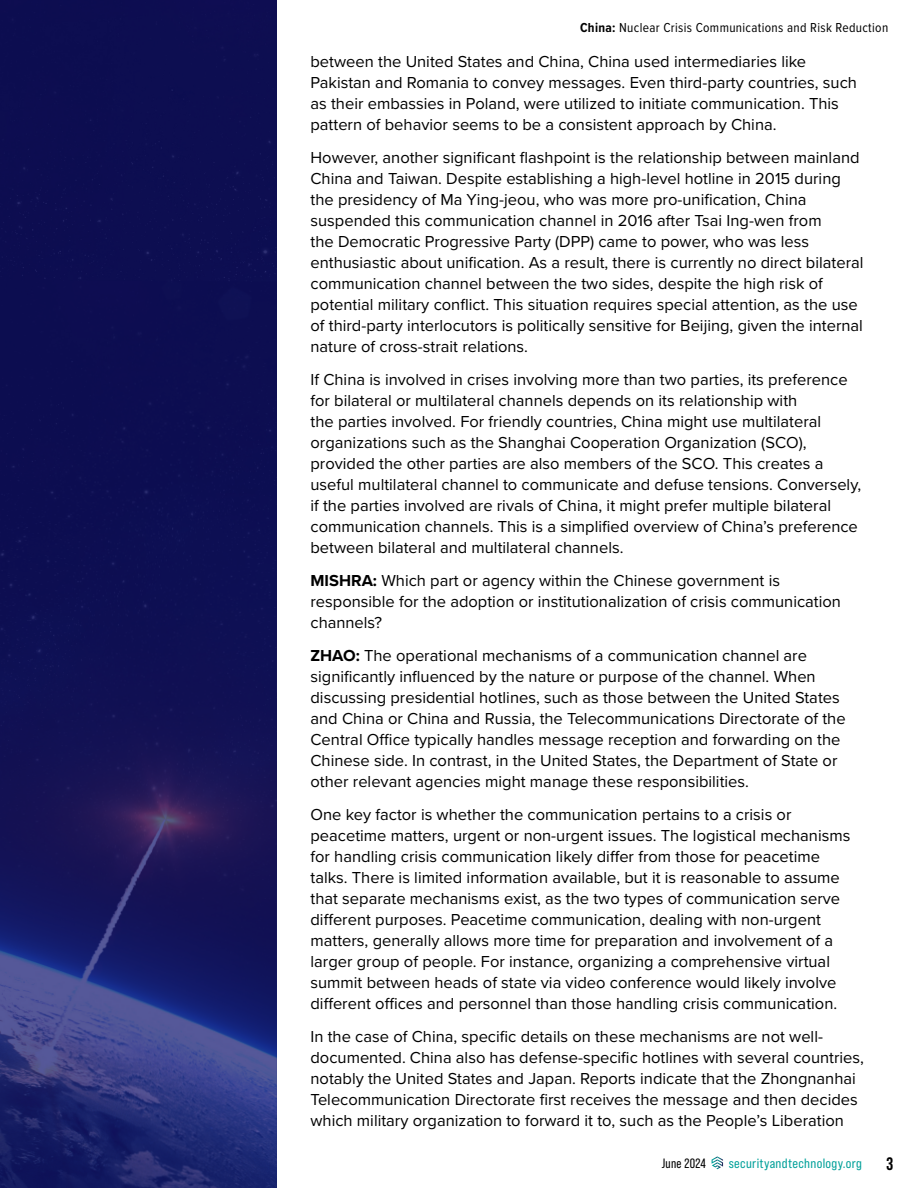
<style>
.page{position:relative;width:918px;height:1188px;background:#fff}
.page>*{position:absolute;margin:0;border:0;box-sizing:border-box;transform-origin:0 0}
.t1{font:700 18px "Bebas Neue Pro";color:#000}
.t2{font:16.5px/21px "Proxima Nova";color:#000}
.t3{font:13.5px "Proxima Nova Cond";letter-spacing:.025em;color:#000}
.t4{font:13.5px "Bebas Neue Pro Sm E Rg";letter-spacing:.025em;color:#00a099}
.t5{font:13.5px "Bebas Neue Pro";letter-spacing:.025em;color:#000}
.s1{font-weight:700}
</style>
<div class="page">
<svg style="left:712px;top:1156px;width:11px;height:13px"></svg>
<svg style="left:0;top:0;width:277px;height:1188px;background:#15165b"></svg>
<p class="t3" style="left:580px;top:18px;width:310px"><span class="s1">China:</span> Nuclear Crisis Communications and Risk Reduction</p>
<p class="t2" style="left:310px;top:50px;width:548px">between the United States and China, China used intermediaries like Pakistan and Romania to convey messages. Even third-party countries, such as their embassies in Poland, were utilized to initiate communication. This pattern of behavior seems to be a consistent approach by China.</p>
<p class="t2" style="left:310px;top:146px;width:555px">However, another significant flashpoint is the relationship between mainland China and Taiwan. Despite establishing a high-level hotline in 2015 during the presidency of Ma Ying-jeou, who was more pro-unification, China suspended this communication channel in 2016 after Tsai Ing-wen from<br>the Democratic Progressive Party (DPP) came to power, who was less enthusiastic about unification. As a result, there is currently no direct bilateral communication channel between the two sides, despite the high risk of potential military conflict. This situation requires special attention, as the use of third-party interlocutors is politically sensitive for Beijing, given the internal nature of cross-strait relations.</p>
<p class="t2" style="left:310px;top:368px;width:552px">If China is involved in crises involving more than two parties, its preference for bilateral or multilateral channels depends on its relationship with<br>the parties involved. For friendly countries, China might use multilateral organizations such as the Shanghai Cooperation Organization (SCO), provided the other parties are also members of the SCO. This creates a useful multilateral channel to communicate and defuse tensions. Conversely, if the parties involved are rivals of China, it might prefer multiple bilateral communication channels. This is a simplified overview of China’s preference between bilateral and multilateral channels.</p>
<p class="t2" style="left:310px;top:569px;width:532px"><span class="s1">MISHRA:</span> Which part or agency within the Chinese government is responsible for the adoption or institutionalization of crisis communication channels?</p>
<p class="t2" style="left:310px;top:644px;width:537px"><span class="s1">ZHAO:</span> The operational mechanisms of a communication channel are significantly influenced by the nature or purpose of the channel. When discussing presidential hotlines, such as those between the United States and China or China and Russia, the Telecommunications Directorate of the Central Office typically handles message reception and forwarding on the Chinese side. In contrast, in the United States, the Department of State or other relevant agencies might manage these responsibilities.</p>
<p class="t2" style="left:310px;top:803px;width:541px">One key factor is whether the communication pertains to a crisis or peacetime matters, urgent or non-urgent issues. The logistical mechanisms for handling crisis communication likely differ from those for peacetime talks. There is limited information available, but it is reasonable to assume that separate mechanisms exist, as the two types of communication serve different purposes. Peacetime communication, dealing with non-urgent matters, generally allows more time for preparation and involvement of a larger group of people. For instance, organizing a comprehensive virtual summit between heads of state via video conference would likely involve different offices and personnel than those handling crisis communication.</p>
<p class="t2" style="left:310px;top:1025px;width:555px">In the case of China, specific details on these mechanisms are not well&shy;documented. China also has defense-specific hotlines with several countries, notably the United States and Japan. Reports indicate that the Zhongnanhai Telecommunication Directorate first receives the message and then decides which military organization to forward it to, such as the People’s Liberation</p>
<p class="t5" style="left:662px;top:1155px;width:46px">June 2024</p>
<p class="t4" style="left:729px;top:1155px;width:135px">securityandtechnology.org</p>
<p class="t1" style="left:887px;top:1153px;width:8px">3</p>
</div>
